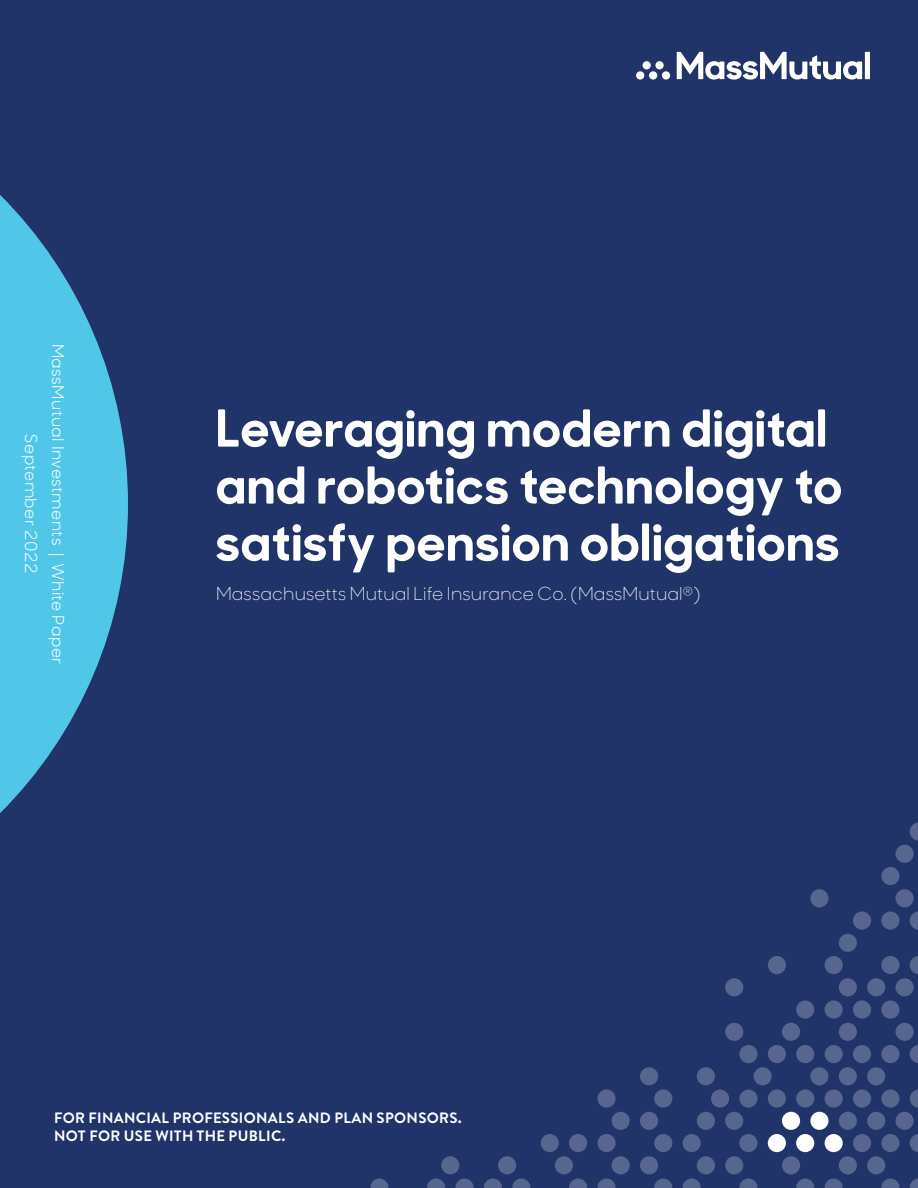
<style>
.page{position:relative;width:918px;height:1188px;background:#21346a}
.page>*{position:absolute;margin:0;border:0;box-sizing:border-box;transform-origin:0 0}
.t1{font:700 51px/57px "MM Sharp Sans";letter-spacing:.02em;color:#fff}
.t2{font:300 18px "MM Sharp Sans";letter-spacing:.01em;color:#fff}
.t3{font:16.5px/27px "MM Sharp Sans";letter-spacing:.025em;color:#fff;text-align:center}
.t4{font:700 15px/18px "MM Brandon Text";letter-spacing:.02em;color:#fff}
</style>
<div class="page">
<svg style="left:0;top:195px;width:128px;height:618px;fill:#50c7e8"></svg>
<div style="left:810px;top:1112px;width:19px;height:18px;background:#fff;border-radius:50%"></div>
<div style="left:782px;top:1112px;width:18px;height:18px;background:#fff;border-radius:50%"></div>
<div style="left:796px;top:1134px;width:18px;height:18px;background:#fff;border-radius:50%"></div>
<div style="left:768px;top:1134px;width:18px;height:18px;background:#fff;border-radius:50%"></div>
<div style="left:825px;top:1134px;width:18px;height:18px;background:#fff;border-radius:50%"></div>
<div style="left:896px;top:845px;width:18px;height:18px;background:#57668e;border-radius:50%"></div>
<svg style="left:910px;top:822px;width:8px;height:19px"></svg>
<div style="left:810px;top:889px;width:19px;height:18px;background:#57668e;border-radius:50%"></div>
<div style="left:896px;top:889px;width:18px;height:18px;background:#57668e;border-radius:50%"></div>
<svg style="left:881px;top:867px;width:19px;height:18px"></svg>
<div style="left:839px;top:934px;width:18px;height:18px;background:#57668e;border-radius:50%"></div>
<svg style="left:853px;top:911px;width:18px;height:19px"></svg>
<svg style="left:910px;top:911px;width:8px;height:19px"></svg>
<svg style="left:881px;top:911px;width:19px;height:19px"></svg>
<div style="left:725px;top:978px;width:18px;height:18px;background:#57668e;border-radius:50%"></div>
<div style="left:768px;top:956px;width:18px;height:18px;background:#57668e;border-radius:50%"></div>
<div style="left:867px;top:978px;width:18px;height:18px;background:#57668e;border-radius:50%"></div>
<div style="left:839px;top:978px;width:18px;height:18px;background:#57668e;border-radius:50%"></div>
<div style="left:825px;top:956px;width:18px;height:18px;background:#57668e;border-radius:50%"></div>
<div style="left:896px;top:978px;width:18px;height:18px;background:#57668e;border-radius:50%"></div>
<svg style="left:910px;top:956px;width:8px;height:18px"></svg>
<svg style="left:881px;top:956px;width:19px;height:18px"></svg>
<div style="left:725px;top:1023px;width:18px;height:18px;background:#57668e;border-radius:50%"></div>
<div style="left:782px;top:1023px;width:18px;height:18px;background:#57668e;border-radius:50%"></div>
<div style="left:796px;top:1000px;width:18px;height:19px;background:#57668e;border-radius:50%"></div>
<div style="left:839px;top:1023px;width:18px;height:18px;background:#57668e;border-radius:50%"></div>
<svg style="left:853px;top:1000px;width:18px;height:19px"></svg>
<div style="left:825px;top:1000px;width:18px;height:19px;background:#57668e;border-radius:50%"></div>
<div style="left:896px;top:1023px;width:18px;height:18px;background:#57668e;border-radius:50%"></div>
<svg style="left:881px;top:1000px;width:19px;height:19px"></svg>
<div style="left:640px;top:1067px;width:18px;height:18px;background:#57668e;border-radius:50%"></div>
<div style="left:697px;top:1067px;width:18px;height:18px;background:#57668e;border-radius:50%"></div>
<div style="left:754px;top:1067px;width:18px;height:18px;background:#57668e;border-radius:50%"></div>
<svg style="left:739px;top:1045px;width:19px;height:18px"></svg>
<div style="left:810px;top:1067px;width:19px;height:18px;background:#57668e;border-radius:50%"></div>
<div style="left:796px;top:1045px;width:18px;height:18px;background:#57668e;border-radius:50%"></div>
<div style="left:768px;top:1045px;width:18px;height:18px;background:#57668e;border-radius:50%"></div>
<div style="left:867px;top:1067px;width:18px;height:18px;background:#57668e;border-radius:50%"></div>
<div style="left:839px;top:1067px;width:18px;height:18px;background:#57668e;border-radius:50%"></div>
<div style="left:853px;top:1045px;width:18px;height:18px;background:#57668e;border-radius:50%"></div>
<div style="left:825px;top:1045px;width:18px;height:18px;background:#57668e;border-radius:50%"></div>
<svg style="left:910px;top:1045px;width:8px;height:18px"></svg>
<svg style="left:881px;top:1045px;width:19px;height:18px"></svg>
<div style="left:640px;top:1112px;width:18px;height:18px;background:#57668e;border-radius:50%"></div>
<div style="left:612px;top:1112px;width:18px;height:18px;background:#57668e;border-radius:50%"></div>
<svg style="left:597px;top:1089px;width:19px;height:19px"></svg>
<div style="left:697px;top:1112px;width:18px;height:18px;background:#57668e;border-radius:50%"></div>
<div style="left:654px;top:1089px;width:18px;height:19px;background:#57668e;border-radius:50%"></div>
<div style="left:725px;top:1112px;width:18px;height:18px;background:#57668e;border-radius:50%"></div>
<svg style="left:739px;top:1089px;width:19px;height:19px"></svg>
<svg style="left:711px;top:1089px;width:18px;height:19px"></svg>
<div style="left:796px;top:1089px;width:18px;height:19px;background:#57668e;border-radius:50%"></div>
<svg style="left:768px;top:1089px;width:18px;height:19px"></svg>
<div style="left:867px;top:1112px;width:18px;height:18px;background:#57668e;border-radius:50%"></div>
<div style="left:839px;top:1112px;width:18px;height:18px;background:#57668e;border-radius:50%"></div>
<svg style="left:853px;top:1089px;width:18px;height:19px"></svg>
<div style="left:825px;top:1089px;width:18px;height:19px;background:#57668e;border-radius:50%"></div>
<div style="left:896px;top:1112px;width:18px;height:18px;background:#57668e;border-radius:50%"></div>
<svg style="left:910px;top:1089px;width:8px;height:19px"></svg>
<svg style="left:881px;top:1089px;width:19px;height:19px"></svg>
<div style="left:441px;top:1156px;width:18px;height:18px;background:#57668e;border-radius:50%"></div>
<div style="left:498px;top:1156px;width:18px;height:18px;background:#57668e;border-radius:50%"></div>
<div style="left:555px;top:1156px;width:18px;height:18px;background:#57668e;border-radius:50%"></div>
<div style="left:569px;top:1134px;width:18px;height:18px;background:#57668e;border-radius:50%"></div>
<div style="left:541px;top:1134px;width:18px;height:18px;background:#57668e;border-radius:50%"></div>
<div style="left:640px;top:1156px;width:18px;height:18px;background:#57668e;border-radius:50%"></div>
<div style="left:612px;top:1156px;width:18px;height:18px;background:#57668e;border-radius:50%"></div>
<svg style="left:597px;top:1134px;width:19px;height:18px"></svg>
<div style="left:697px;top:1156px;width:18px;height:18px;background:#57668e;border-radius:50%"></div>
<div style="left:683px;top:1134px;width:18px;height:18px;background:#57668e;border-radius:50%"></div>
<div style="left:654px;top:1134px;width:18px;height:18px;background:#57668e;border-radius:50%"></div>
<div style="left:725px;top:1156px;width:18px;height:18px;background:#57668e;border-radius:50%"></div>
<svg style="left:739px;top:1134px;width:19px;height:18px"></svg>
<div style="left:782px;top:1156px;width:18px;height:18px;background:#57668e;border-radius:50%"></div>
<div style="left:867px;top:1156px;width:18px;height:18px;background:#57668e;border-radius:50%"></div>
<div style="left:839px;top:1156px;width:18px;height:18px;background:#57668e;border-radius:50%"></div>
<div style="left:853px;top:1134px;width:18px;height:18px;background:#57668e;border-radius:50%"></div>
<svg style="left:910px;top:1134px;width:8px;height:18px"></svg>
<svg style="left:881px;top:1134px;width:19px;height:18px"></svg>
<svg style="left:370px;top:1179px;width:18px;height:9px"></svg>
<svg style="left:455px;top:1179px;width:19px;height:9px"></svg>
<svg style="left:427px;top:1179px;width:18px;height:9px"></svg>
<svg style="left:512px;top:1179px;width:18px;height:9px"></svg>
<svg style="left:484px;top:1179px;width:18px;height:9px"></svg>
<svg style="left:569px;top:1179px;width:18px;height:9px"></svg>
<svg style="left:597px;top:1179px;width:19px;height:9px"></svg>
<svg style="left:683px;top:1179px;width:18px;height:9px"></svg>
<svg style="left:654px;top:1179px;width:18px;height:9px"></svg>
<svg style="left:739px;top:1179px;width:19px;height:9px"></svg>
<svg style="left:796px;top:1179px;width:18px;height:9px"></svg>
<svg style="left:825px;top:1179px;width:18px;height:9px"></svg>
<svg style="left:910px;top:1179px;width:8px;height:9px"></svg>
<svg style="left:881px;top:1179px;width:19px;height:9px"></svg>
<div style="left:865px;top:52px;width:5px;height:27px;background:#fff"></div>
<svg style="left:677px;top:52px;width:185px;height:28px"></svg>
<div style="left:662px;top:71px;width:8px;height:9px;background:#fff;border-radius:50%"></div>
<div style="left:649px;top:71px;width:8px;height:9px;background:#fff;border-radius:50%"></div>
<div style="left:636px;top:71px;width:8px;height:9px;background:#fff;border-radius:50%"></div>
<div style="left:655px;top:61px;width:9px;height:8px;background:#fff;border-radius:50%"></div>
<div style="left:643px;top:61px;width:8px;height:8px;background:#fff;border-radius:50%"></div>
<p class="t3" style="left:73px;top:344px;width:322px;rotate:90deg">MassMutual Investments | White Paper<br>September 2022</p>
<p class="t1" style="left:216px;top:395px;width:628px">Leveraging modern digital and robotics technology to satisfy pension obligations</p>
<p class="t2" style="left:216px;top:579px;width:486px">Massachusetts Mutual Life Insurance Co. (MassMutual<sup>®</sup>)</p>
<p class="t4" style="left:54px;top:1108px;width:409px">FOR FINANCIAL PROFESSIONALS AND PLAN SPONSORS.<br>NOT FOR USE WITH THE PUBLIC.</p>
</div>
